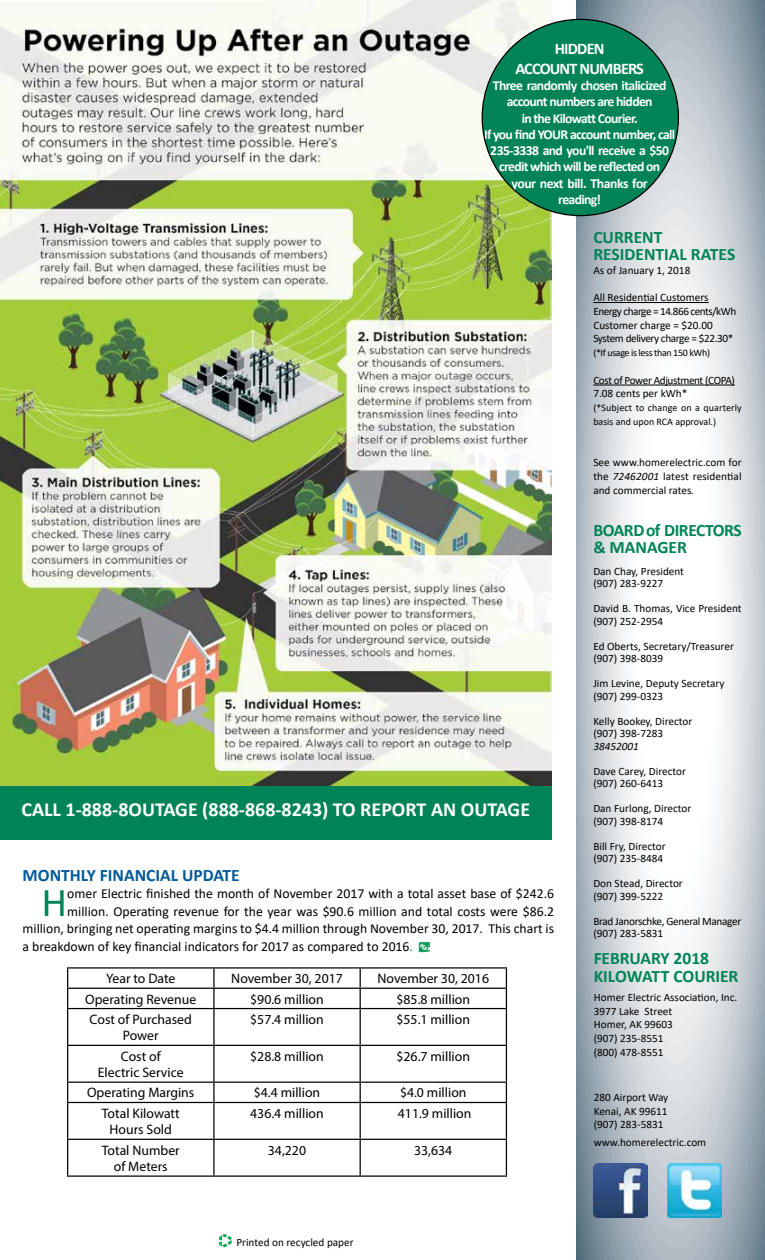
<style>
.page{position:relative;width:765px;height:1260px;background:#fff}
.page>*{position:absolute;margin:0;border:0;box-sizing:border-box;transform-origin:0 0}
.t1{font:41.38px "Calibri";color:#008357}
.t2{font:700 20px "Calibri";color:#fff}
.t3{font:700 17.5px/17.8px "Calibri";letter-spacing:-.005em;color:#008357}
.t4{font:700 17.5px/17.5px "Calibri";letter-spacing:-.025em;color:#008357}
.t5{font:700 17.5px "Calibri";color:#005a9b}
.t6{font:700 16.25px/20.2px "Calibri";letter-spacing:-.05em;color:#fff;text-align:center}
.t7{font:13.75px/16.5px "Myriad Pro";color:#000;text-align:center}
.t8{font:13.75px "Calibri";color:#000}
.t9{font:700 13.75px/16.2px "Calibri";letter-spacing:-.05em;color:#fff;text-align:center}
.t10{font:11.25px/12.5px "Calibri";color:#000}
.t11{font:11.25px/13.8px "Calibri";letter-spacing:-.035em;color:#000}
.t12{font:11.25px/12.5px "Calibri";letter-spacing:-.03em;color:#000}
.t13{font:italic 11.25px "Calibri";color:#000}
.t14{font:10px/13.8px "Calibri";color:#000}
.t15{font:10px "Calibri";letter-spacing:-.035em;color:#000}
.s1{color:#008357}
.s2{font-style:italic}
.s3{font-style:italic;font-size:10px}
</style>
<div class="page">
<img style="left:0;top:0;width:552px;height:786px">
<svg style="left:577px;top:0;width:188px;height:1260px"></svg>
<svg style="left:419px;top:943px;width:11px;height:9px"></svg>
<img style="left:594px;top:1164px;width:54px;height:54px">
<img style="left:218px;top:1233px;width:14px;height:15px">
<div style="left:482px;top:19px;width:196px;height:197px;background:#008357;border-radius:50%"></div>
<hr style="left:593px;top:302px;width:116px;height:1px;background:#000">
<hr style="left:593px;top:385px;width:142px;height:1px;background:#000">
<img style="left:668px;top:1164px;width:53px;height:54px">
<hr style="left:67px;top:967px;width:147px;height:2px;background:#000">
<hr style="left:214px;top:967px;width:146px;height:2px;background:#000">
<hr style="left:360px;top:967px;width:147px;height:2px;background:#000">
<hr style="left:67px;top:988px;width:147px;height:1px;background:#000">
<svg style="left:67px;top:969px;width:1px;height:39px"></svg>
<hr style="left:214px;top:988px;width:146px;height:1px;background:#000">
<svg style="left:213px;top:969px;width:2px;height:39px"></svg>
<hr style="left:360px;top:988px;width:147px;height:1px;background:#000">
<svg style="left:360px;top:969px;width:1px;height:39px"></svg>
<svg style="left:506px;top:969px;width:1px;height:39px"></svg>
<hr style="left:67px;top:1008px;width:147px;height:1px;background:#000">
<hr style="left:67px;top:1009px;width:1px;height:36px;background:#000">
<hr style="left:214px;top:1008px;width:146px;height:1px;background:#000">
<hr style="left:213px;top:1009px;width:2px;height:36px;background:#000">
<hr style="left:360px;top:1008px;width:147px;height:1px;background:#000">
<hr style="left:360px;top:1009px;width:1px;height:36px;background:#000">
<hr style="left:506px;top:1009px;width:1px;height:36px;background:#000">
<hr style="left:67px;top:1045px;width:147px;height:1px;background:#000">
<hr style="left:67px;top:1046px;width:1px;height:36px;background:#000">
<hr style="left:214px;top:1045px;width:146px;height:1px;background:#000">
<hr style="left:213px;top:1046px;width:2px;height:36px;background:#000">
<hr style="left:360px;top:1045px;width:147px;height:1px;background:#000">
<hr style="left:360px;top:1046px;width:1px;height:36px;background:#000">
<hr style="left:506px;top:1046px;width:1px;height:36px;background:#000">
<hr style="left:67px;top:1082px;width:147px;height:1px;background:#000">
<svg style="left:67px;top:1083px;width:1px;height:19px"></svg>
<hr style="left:214px;top:1082px;width:146px;height:1px;background:#000">
<svg style="left:213px;top:1083px;width:2px;height:19px"></svg>
<hr style="left:360px;top:1082px;width:147px;height:1px;background:#000">
<svg style="left:360px;top:1083px;width:1px;height:19px"></svg>
<svg style="left:506px;top:1083px;width:1px;height:19px"></svg>
<hr style="left:67px;top:1102px;width:147px;height:1px;background:#000">
<hr style="left:67px;top:1103px;width:1px;height:36px;background:#000">
<hr style="left:214px;top:1102px;width:146px;height:1px;background:#000">
<hr style="left:213px;top:1103px;width:2px;height:36px;background:#000">
<hr style="left:360px;top:1102px;width:147px;height:1px;background:#000">
<hr style="left:360px;top:1103px;width:1px;height:36px;background:#000">
<hr style="left:506px;top:1103px;width:1px;height:36px;background:#000">
<hr style="left:67px;top:1139px;width:147px;height:1px;background:#000">
<hr style="left:67px;top:1140px;width:1px;height:35px;background:#000">
<hr style="left:214px;top:1139px;width:146px;height:1px;background:#000">
<hr style="left:213px;top:1140px;width:2px;height:35px;background:#000">
<hr style="left:360px;top:1139px;width:147px;height:1px;background:#000">
<hr style="left:360px;top:1140px;width:1px;height:35px;background:#000">
<hr style="left:506px;top:1140px;width:1px;height:35px;background:#000">
<hr style="left:67px;top:1175px;width:147px;height:2px;background:#000">
<hr style="left:214px;top:1175px;width:146px;height:2px;background:#000">
<hr style="left:360px;top:1175px;width:147px;height:2px;background:#000">
<div style="left:0;top:786px;width:552px;height:54px;background:#008357"></div>
<h3 class="t6" style="left:515px;top:38px;width:130px">HIDDEN<br>ACCOUNT NUMBERS</h3>
<p class="t9" style="left:484px;top:77px;width:193px">Three randomly chosen italicized account numbers are hidden<br>in the Kilowatt Courier.<br>If you find YOUR account number, call<br>235-3338 and you'll receive a $50 credit which will be reflected on<br>your next bill. Thanks for<br>reading!</p>
<h2 class="t2" style="left:21px;top:795px;width:510px">CALL 1-888-8OUTAGE (888-868-8243) TO REPORT AN OUTAGE</h2>
<h3 class="t5" style="left:23px;top:862px;width:219px">MONTHLY FINANCIAL UPDATE</h3>
<h1 class="t1" style="left:42px;top:873px;width:27px">H</h1>
<p class="t8" style="left:67px;top:884px;width:488px">omer Electric finished the month of November 2017 with a total asset base of $242.6</p>
<p class="t8" style="left:67px;top:901px;width:488px">million. Operating revenue for the year was $90.6 million and total costs were $86.2</p>
<p class="t8" style="left:23px;top:919px;width:533px">million, bringing net operating margins to $4.4 million through November 30, 2017. This chart is</p>
<p class="t8" style="left:23px;top:936px;width:392px">a breakdown of key financial indicators for 2017 as compared to 2016<span class="s1">.</span></p>
<p class="t7" style="left:106px;top:970px;width:71px">Year to Date</p>
<p class="t7" style="left:231px;top:970px;width:113px">November 30, 2017</p>
<p class="t7" style="left:378px;top:970px;width:113px">November 30, 2016</p>
<p class="t7" style="left:85px;top:990px;width:112px">Operating Revenue</p>
<p class="t7" style="left:250px;top:990px;width:75px">$90.6 million</p>
<p class="t7" style="left:397px;top:990px;width:75px">$85.8 million</p>
<p class="t7" style="left:90px;top:1011px;width:104px">Cost of Purchased<br>Power</p>
<p class="t7" style="left:250px;top:1011px;width:75px">$57.4 million</p>
<p class="t7" style="left:397px;top:1011px;width:75px">$55.1 million</p>
<p class="t7" style="left:98px;top:1048px;width:88px">Cost of<br>Electric Service</p>
<p class="t7" style="left:250px;top:1048px;width:75px">$28.8 million</p>
<p class="t7" style="left:397px;top:1048px;width:75px">$26.7 million</p>
<p class="t7" style="left:87px;top:1084px;width:109px">Operating Margins</p>
<p class="t7" style="left:254px;top:1084px;width:68px">$4.4 million</p>
<p class="t7" style="left:400px;top:1084px;width:68px">$4.0 million</p>
<p class="t7" style="left:102px;top:1105px;width:79px">Total Kilowatt<br>Hours Sold</p>
<p class="t7" style="left:250px;top:1105px;width:75px">436.4 million</p>
<p class="t7" style="left:398px;top:1105px;width:75px">411.9 million</p>
<p class="t7" style="left:102px;top:1142px;width:80px">Total Number of Meters</p>
<p class="t7" style="left:268px;top:1142px;width:40px">34,220</p>
<p class="t7" style="left:414px;top:1142px;width:40px">33,634</p>
<p class="t10" style="left:236px;top:1236px;width:119px">Printed on recycled paper</p>
<h3 class="t3" style="left:593px;top:228px;width:143px">CURRENT<br>RESIDENTIAL RATES</h3>
<p class="t10" style="left:593px;top:263px;width:99px">As of January 1, 2018</p>
<p class="t11" style="left:593px;top:290px;width:144px">All Residential Customers<br>Energy charge = 14.866 cents/kWh<br>Customer charge = $20.00<br>System delivery charge = $22.30*</p>
<p class="t15" style="left:593px;top:346px;width:118px">(*If usage is less than 150 kWh)</p>
<p class="t11" style="left:593px;top:373px;width:143px">Cost of Power Adjustment (COPA)<br>7.08 cents per kWh*</p>
<p class="t14" style="left:593px;top:401px;width:150px">(*Subject to change on a quarterly basis and upon RCA approval.)</p>
<p class="t10" style="left:593px;top:455px;width:150px;line-height:13.8px;text-align:justify">See www.homerelectric.com for the <span class="s2">72462001</span> latest residential and commercial rates<span class="s3">.</span></p>
<h3 class="t4" style="left:593px;top:521px;width:150px">BOARD of DIRECTORS &amp; MANAGER</h3>
<p class="t10" style="left:593px;top:564px;width:92px">Dan Chay, President (907) 283-9227</p>
<p class="t10" style="left:593px;top:602px;width:150px">David B. Thomas, Vice President (907) 252-2954</p>
<p class="t10" style="left:593px;top:639px;width:142px">Ed Oberts, Secretary/Treasurer (907) 398-8039</p>
<p class="t10" style="left:593px;top:677px;width:133px">Jim Levine, Deputy Secretary (907) 299-0323</p>
<p class="t10" style="left:593px;top:714px;width:101px">Kelly Bookey, Director (907) 398-7283</p>
<p class="t13" style="left:593px;top:738px;width:47px">38452001</p>
<p class="t10" style="left:593px;top:764px;width:94px">Dave Carey, Director (907) 260-6413</p>
<p class="t10" style="left:593px;top:802px;width:100px">Dan Furlong, Director (907) 398-8174</p>
<p class="t10" style="left:593px;top:839px;width:74px">Bill Fry, Director (907) 235-8484</p>
<p class="t10" style="left:593px;top:877px;width:91px">Don Stead, Director (907) 399-5222</p>
<p class="t12" style="left:593px;top:914px;width:149px">Brad Janorschke, General Manager (907) 283-5831</p>
<h3 class="t3" style="left:594px;top:949px;width:146px">FEBRUARY 2018<br>KILOWATT COURIER</h3>
<p class="t10" style="left:594px;top:990px;width:145px;line-height:13.8px">Homer Electric Association, Inc.<br>3977 Lake Street<br>Homer, AK 99603<br>(907) 235-8551<br>(800) 478-8551</p>
<p class="t10" style="left:594px;top:1090px;width:76px;line-height:13.8px;text-align:justify">280 Airport Way Kenai, AK 99611 (907) 283-5831</p>
<p class="t10" style="left:594px;top:1136px;width:114px">www.homerelectric.com</p>
</div>
